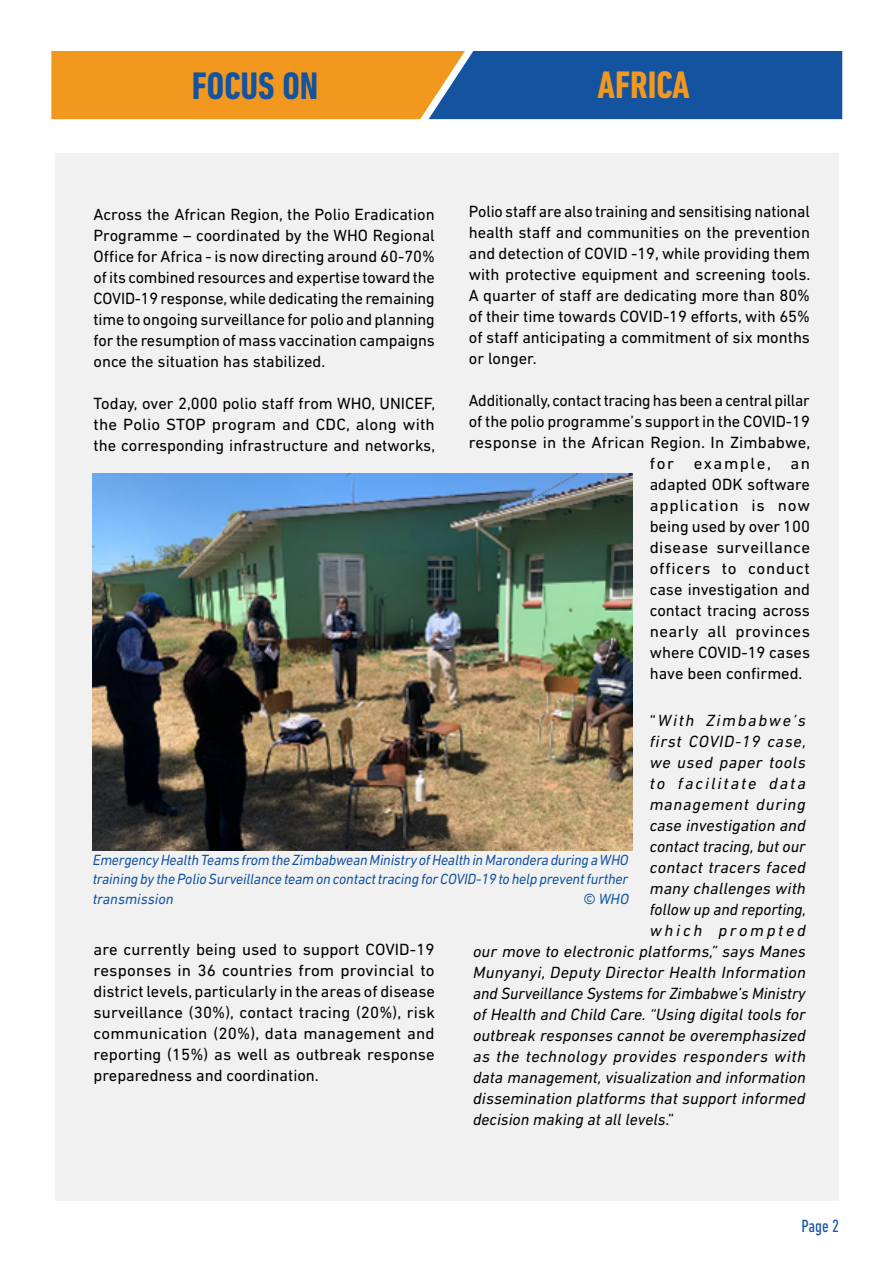
<style>
.page{position:relative;width:893px;height:1263px;background:#fff}
.page>*{position:absolute;margin:0;border:0;box-sizing:border-box;transform-origin:0 0}
.t1{font:700 condensed 39px "DIN Next LT Pro";color:#1353a0}
.t2{font:700 condensed 39px "DIN Next LT Pro";color:#f3981f}
.t3{font:condensed 18px "DIN Next LT Pro";color:#1353a0}
.t4{font:16.5px/21px "DIN Next LT Pro";color:#000;text-align:justify}
.t5{font:italic 16.5px "DIN Next LT Pro";letter-spacing:.005em;color:#000}
.t6{font:italic 16.5px "DIN Next LT Pro";letter-spacing:.03em;color:#000}
.t7{font:16.5px "DIN Next LT Pro";letter-spacing:.025em;color:#000}
.t8{font:16.5px "DIN Next LT Pro";letter-spacing:.03em;color:#000}
.t9{font:italic 16.5px "DIN Next LT Pro";letter-spacing:.04em;color:#000}
.t10{font:16.5px "DIN Next LT Pro";letter-spacing:.045em;color:#000}
.t11{font:16.5px "DIN Next LT Pro";letter-spacing:.05em;color:#000}
.t12{font:italic 16.5px "DIN Next LT Pro";letter-spacing:.035em;color:#000}
.t13{font:italic 16.5px "DIN Next LT Pro";letter-spacing:.115em;color:#000}
.t14{font:italic 16.5px "DIN Next LT Pro";letter-spacing:.045em;color:#000}
.t15{font:italic 16.5px "DIN Next LT Pro";letter-spacing:.1em;color:#000}
.t16{font:16.5px "DIN Next LT Pro";letter-spacing:.09em;color:#000}
.t17{font:italic 16.5px "DIN Next LT Pro";letter-spacing:.16em;color:#000}
.t18{font:italic 15px/19.5px "DIN Next LT Pro";letter-spacing:-.01em;color:#1353a0;text-align:justify}
.s1{font-style:normal}
</style>
<div class="page">
<div style="left:55px;top:153px;width:784px;height:1047px;background:#f1f1f2"></div>
<svg style="left:51px;top:51px;width:791px;height:68px"></svg>
<img style="left:93px;top:473px;width:540px;height:378px">
<h1 class="t1" style="left:192px;top:63px;width:128px">FOCUS ON</h1>
<h1 class="t2" style="left:597px;top:63px;width:94px">AFRICA</h1>
<p class="t4" style="left:469px;top:201px;width:343px">Polio staff are also training and sensitising national health staff and communities on the prevention and detection of COVID -19, while providing them with protective equipment and screening tools.<br>A quarter of staff are dedicating more than 80% of their time towards COVID-19 efforts, with 65% of staff anticipating a commitment of six months or longer.</p>
<p class="t4" style="left:469px;top:390px;width:343px">Additionally, contact tracing has been a central pillar</p>
<p class="t4" style="left:469px;top:411px;width:343px">of the polio programme’s support in the COVID-19</p>
<p class="t4" style="left:469px;top:432px;width:343px">response in the African Region. In Zimbabwe,</p>
<p class="t16" style="left:650px;top:454px;width:162px">for example, an</p>
<p class="t4" style="left:650px;top:474px;width:162px">adapted ODK software</p>
<p class="t11" style="left:650px;top:496px;width:162px">application is now</p>
<p class="t4" style="left:650px;top:516px;width:162px">being used by over 100</p>
<p class="t7" style="left:650px;top:538px;width:162px">disease surveillance</p>
<p class="t10" style="left:650px;top:559px;width:162px">officers to conduct</p>
<p class="t4" style="left:650px;top:579px;width:162px">case investigation and</p>
<p class="t4" style="left:650px;top:600px;width:162px">contact tracing across</p>
<p class="t8" style="left:650px;top:622px;width:162px">nearly all provinces</p>
<p class="t4" style="left:650px;top:642px;width:162px">where COVID-19 cases</p>
<p class="t4" style="left:650px;top:663px;width:154px">have been confirmed.</p>
<p class="t15" style="left:650px;top:711px;width:158px"><span class="s1">“</span>With Zimbabwe’s</p>
<p class="t9" style="left:650px;top:732px;width:158px">first COVID-19 case,</p>
<p class="t12" style="left:650px;top:753px;width:158px">we used paper tools</p>
<p class="t13" style="left:650px;top:774px;width:158px">to facilitate data</p>
<p class="t14" style="left:650px;top:795px;width:158px">management during</p>
<p class="t5" style="left:650px;top:816px;width:157px">case investigation and</p>
<p class="t5" style="left:650px;top:837px;width:157px">contact tracing, but our</p>
<p class="t5" style="left:650px;top:858px;width:158px">contact tracers faced</p>
<p class="t5" style="left:650px;top:879px;width:158px">many challenges with</p>
<p class="t5" style="left:650px;top:900px;width:158px">follow up and reporting,</p>
<p class="t17" style="left:650px;top:921px;width:158px">which prompted</p>
<p class="t5" style="left:473px;top:942px;width:334px">our move to electronic platforms,” says Manes</p>
<p class="t5" style="left:473px;top:963px;width:334px">Munyanyi, Deputy Director Health Information</p>
<p class="t5" style="left:473px;top:984px;width:334px">and Surveillance Systems for Zimbabwe’s Ministry</p>
<p class="t5" style="left:473px;top:1005px;width:334px">of Health and Child Care. “Using digital tools for</p>
<p class="t5" style="left:473px;top:1026px;width:334px">outbreak responses cannot be overemphasized</p>
<p class="t6" style="left:473px;top:1047px;width:334px">as the technology provides responders with</p>
<p class="t5" style="left:473px;top:1068px;width:334px">data management, visualization and information</p>
<p class="t5" style="left:473px;top:1089px;width:334px">dissemination platforms that support informed</p>
<p class="t5" style="left:473px;top:1110px;width:203px">decision making at all levels<span class="s1">.”</span></p>
<p class="t4" style="left:94px;top:203px;width:343px">Across the African Region, the Polio Eradication Programme – coordinated by the WHO Regional Office for Africa - is now directing around 60-70% of its combined resources and expertise toward the COVID-19 response, while dedicating the remaining time to ongoing surveillance for polio and planning for the resumption of mass vaccination campaigns once the situation has stabilized.</p>
<p class="t4" style="left:94px;top:392px;width:343px">Today, over 2,000 polio staff from WHO, UNICEF, the Polio STOP program and CDC, along with the corresponding infrastructure and networks,</p>
<p class="t18" style="left:93px;top:850px;width:537px">Emergency Health Teams from the Zimbabwean Ministry of Health in Marondera during a WHO training by the Polio Surveillance team on contact tracing for COVID-19 to help prevent further transmission</p>
<p class="t18" style="left:583px;top:889px;width:47px">© WHO</p>
<p class="t4" style="left:94px;top:938px;width:343px">are currently being used to support COVID-19 responses in 36 countries from provincial to district levels, particularly in the areas of disease surveillance (30%), contact tracing (20%), risk communication (20%), data management and reporting (15%) as well as outbreak response preparedness and coordination.</p>
<p class="t3" style="left:801px;top:1215px;width:39px">Page 2</p>
</div>
